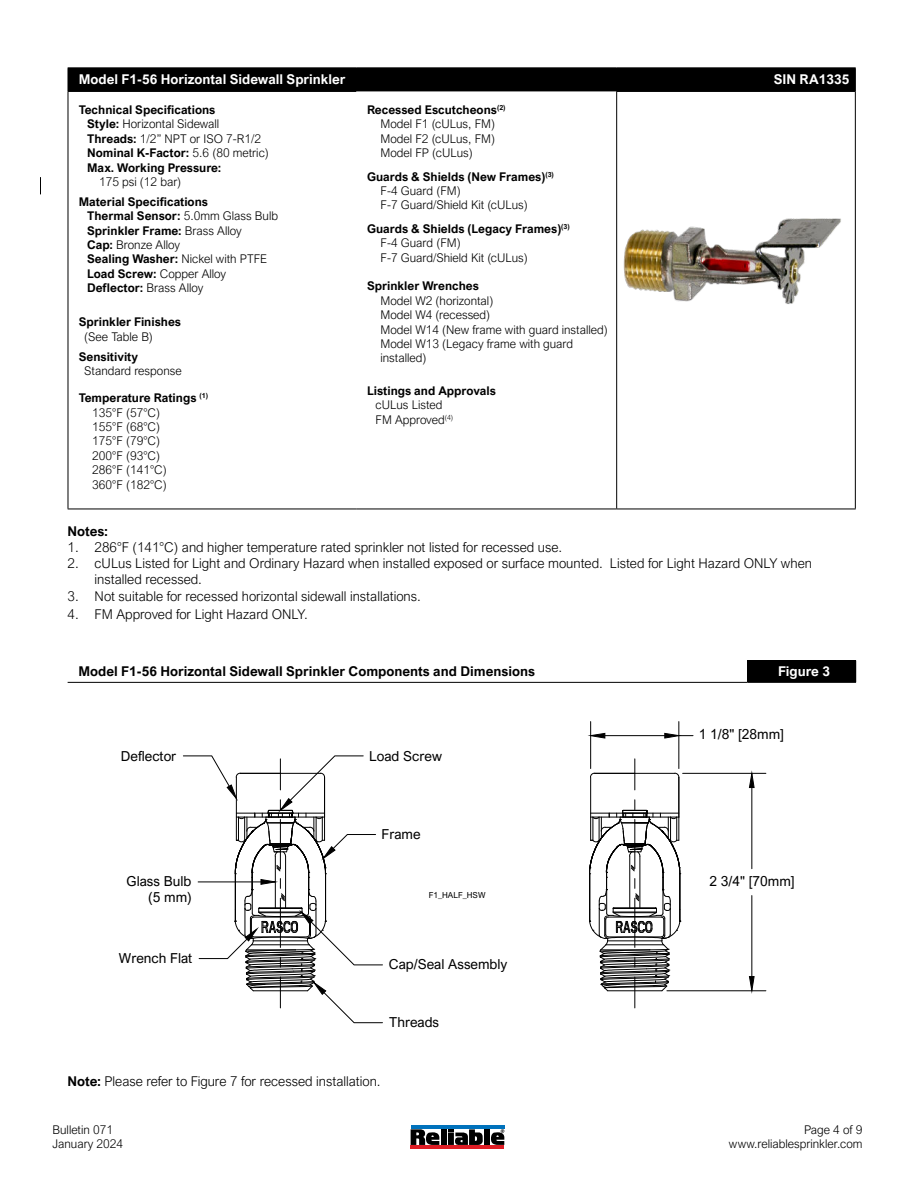
<style>
.page{position:relative;width:918px;height:1188px;background:#fff}
.page>*{position:absolute;margin:0;border:0;box-sizing:border-box;transform-origin:0 0}
.t1{font:13.8px/16.6px "Arial Nova";color:#000;text-align:right}
.t2{font:300 13.5px/16.2px "Arial Nova";color:#000}
.t3{font:700 13.5px "Arial Nova";color:#000}
.t4{font:700 13.5px "Arial Nova";color:#fff}
.t5{font:300 12px/14.4px "Arial Nova";color:#000}
.t6{font:700 12px/14.4px "Arial Nova";color:#000}
.t7{font:8.25px "Arial Nova";color:#000}
.s1{font-weight:300}
.s2{font-weight:700}
</style>
<div class="page">
<hr style="left:616px;top:91px;width:240px;height:1px;background:#000">
<hr style="left:68px;top:91px;width:288px;height:1px;background:#000">
<hr style="left:68px;top:67px;width:288px;height:1px;background:#000">
<hr style="left:356px;top:67px;width:261px;height:1px;background:#000">
<hr style="left:68px;top:92px;width:1px;height:417px;background:#000">
<hr style="left:68px;top:509px;width:288px;height:1px;background:#000">
<hr style="left:356px;top:509px;width:261px;height:1px;background:#000">
<hr style="left:617px;top:67px;width:239px;height:1px;background:#000">
<div style="left:68px;top:68px;width:788px;height:23px;background:#000"></div>
<hr style="left:616px;top:92px;width:1px;height:417px;background:#000">
<hr style="left:855px;top:92px;width:1px;height:417px;background:#000">
<hr style="left:617px;top:509px;width:239px;height:1px;background:#000">
<div style="left:748px;top:661px;width:108px;height:21px;background:#000"></div>
<hr style="left:748px;top:682px;width:108px;height:1px;background:#000">
<svg style="left:747px;top:661px;width:1px;height:21px"></svg>
<hr style="left:68px;top:682px;width:680px;height:1px;background:#000">
<svg style="left:411px;top:1129px;width:28px;height:16px"></svg>
<div style="left:441px;top:1129px;width:6px;height:16px;background:#000"></div>
<div style="left:484px;top:1129px;width:6px;height:16px;background:#000"></div>
<svg style="left:448px;top:1129px;width:35px;height:16px"></svg>
<svg style="left:491px;top:1129px;width:13px;height:16px"></svg>
<hr style="left:411px;top:1146px;width:93px;height:3px;background:#de1c24">
<hr style="left:411px;top:1125px;width:93px;height:4px;background:#0072bc">
<img style="left:617px;top:148px;width:239px;height:215px">
<hr style="left:667px;top:991px;width:99px;height:1px;background:#000">
<hr style="left:683px;top:773px;width:83px;height:1px;background:#000">
<hr style="left:752px;top:896px;width:1px;height:81px;background:#000">
<hr style="left:752px;top:788px;width:1px;height:81px;background:#000">
<svg style="left:749px;top:976px;width:6px;height:16px"></svg>
<svg style="left:749px;top:773px;width:6px;height:15px"></svg>
<hr style="left:590px;top:722px;width:1px;height:47px;background:#000">
<hr style="left:679px;top:722px;width:1px;height:47px;background:#000">
<hr style="left:605px;top:735px;width:60px;height:1px;background:#000">
<svg style="left:590px;top:733px;width:16px;height:6px"></svg>
<svg style="left:664px;top:733px;width:29px;height:6px"></svg>
<hr style="left:635px;top:759px;width:1px;height:31px;background:#000">
<hr style="left:635px;top:977px;width:1px;height:31px;background:#000">
<hr style="left:595px;top:773px;width:80px;height:1px;background:#000">
<svg style="left:590px;top:772px;width:5px;height:6px"></svg>
<svg style="left:674px;top:772px;width:6px;height:6px"></svg>
<hr style="left:590px;top:777px;width:1px;height:63px;background:#000">
<hr style="left:679px;top:777px;width:1px;height:40px;background:#000">
<svg style="left:589px;top:800px;width:92px;height:192px"></svg>
<svg style="left:183px;top:755px;width:200px;height:268px"></svg>
<svg style="left:40px;top:177px;width:1px;height:17px"></svg>
<p class="t4" style="left:79px;top:74px;width:268px">Model F1-56 Horizontal Sidewall Sprinkler</p>
<p class="t4" style="left:774px;top:74px;width:77px">SIN RA1335</p>
<p class="t6" style="left:87px;top:102px;width:183px;text-indent:-8px">Technical Specifications<br>Style: <span class="s1">Horizontal Sidewall<br></span>Threads: <span class="s1">1/2” NPT or ISO 7-R1/2<br></span>Nominal K-Factor: <span class="s1">5.6 (80 metric)<br></span>Max. Working Pressure:</p>
<p class="t5" style="left:99px;top:176px;width:84px">175 psi (12 bar)</p>
<p class="t6" style="left:87px;top:194px;width:192px;text-indent:-8px">Material Specifications<br>Thermal Sensor: <span class="s1">5.0mm Glass Bulb<br></span>Sprinkler Frame: <span class="s1">Brass Alloy<br></span>Cap: <span class="s1">Bronze Alloy<br></span>Sealing Washer: <span class="s1">Nickel with PTFE<br></span>Load Screw: <span class="s1">Copper Alloy<br></span>Deflector: <span class="s1">Brass Alloy</span></p>
<p class="t6" style="left:79px;top:316px;width:104px">Sprinkler Finishes</p>
<p class="t5" style="left:84px;top:330px;width:70px">(See Table B)</p>
<p class="t6" style="left:79px;top:350px;width:61px">Sensitivity</p>
<p class="t5" style="left:84px;top:365px;width:99px">Standard response</p>
<p class="t5" style="left:92px;top:392px;width:117px;text-indent:-14px"><span class="s2">Temperature Ratings</span> <sup>(1)<br></sup>135°F (57°C)<br>155°F (68°C)<br>175°F (79°C)<br>200°F (93°C)<br>286°F (141°C)<br>360°F (182°C)</p>
<p class="t5" style="left:381px;top:104px;width:127px;text-indent:-14px"><span class="s2">Recessed Escutcheons</span><sup>(2)<br></sup>Model F1 (cULus, FM)<br>Model F2 (cULus, FM)<br>Model FP (cULus)</p>
<p class="t5" style="left:381px;top:170px;width:175px;text-indent:-14px"><span class="s2">Guards &amp; Shields (New Frames)</span><sup>(3)<br></sup>F-4 Guard (FM)<br>F-7 Guard/Shield Kit (cULus)</p>
<p class="t5" style="left:381px;top:222px;width:191px;text-indent:-14px"><span class="s2">Guards &amp; Shields (Legacy Frames)</span><sup>(3)<br></sup>F-4 Guard (FM)<br>F-7 Guard/Shield Kit (cULus)</p>
<p class="t6" style="left:367px;top:280px;width:113px">Sprinkler Wrenches</p>
<p class="t5" style="left:381px;top:294px;width:229px">Model W2 (horizontal)<br>Model W4 (recessed)<br>Model W14 (New frame with guard installed)<br>Model W13 (Legacy frame with guard installed)</p>
<p class="t6" style="left:367px;top:384px;width:130px">Listings and Approvals</p>
<p class="t5" style="left:376px;top:399px;width:79px">cULus Listed<br>FM Approved<sup>(4)</sup></p>
<p class="t3" style="left:68px;top:526px;width:42px">Notes:</p>
<p class="t2" style="left:68px;top:540px;width:496px">1. 286°F (141°C) and higher temperature rated sprinkler not listed for recessed use.</p>
<p class="t2" style="left:95px;top:556px;width:719px;text-indent:-27px">2. cULus Listed for Light and Ordinary Hazard when installed exposed or surface mounted. Listed for Light Hazard ONLY when installed recessed.</p>
<p class="t2" style="left:68px;top:589px;width:355px">3. Not suitable for recessed horizontal sidewall installations.</p>
<p class="t2" style="left:68px;top:607px;width:242px">4. FM Approved for Light Hazard ONLY.</p>
<p class="t3" style="left:78px;top:666px;width:458px">Model F1-56 Horizontal Sidewall Sprinkler Components and Dimensions</p>
<p class="t4" style="left:778px;top:666px;width:53px">Figure 3</p>
<p class="t1" style="left:121px;top:749px;width:57px">Deflector</p>
<p class="t1" style="left:369px;top:749px;width:74px">Load Screw</p>
<p class="t1" style="left:127px;top:873px;width:67px">Glass Bulb (5 mm)</p>
<p class="t1" style="left:119px;top:951px;width:75px">Wrench Flat</p>
<p class="t1" style="left:382px;top:827px;width:41px">Frame</p>
<p class="t7" style="left:429px;top:891px;width:58px">F1_HALF_HSW</p>
<p class="t1" style="left:389px;top:956px;width:120px">Cap/Seal Assembly</p>
<p class="t1" style="left:389px;top:1015px;width:51px">Threads</p>
<p class="t2" style="left:68px;top:1074px;width:315px"><span class="s2">Note:</span> Please refer to Figure 7 for recessed installation.</p>
<p class="t1" style="left:699px;top:727px;width:87px">1 1/8" [28mm]</p>
<p class="t1" style="left:709px;top:873px;width:87px">2 3/4" [70mm]</p>
<p class="t5" style="left:52px;top:1123px;width:72px">Bulletin 071<br>January 2024</p>
<p class="t5" style="left:729px;top:1123px;width:135px;text-align:right">Page 4 of 9 www.reliablesprinkler.com</p>
</div>
